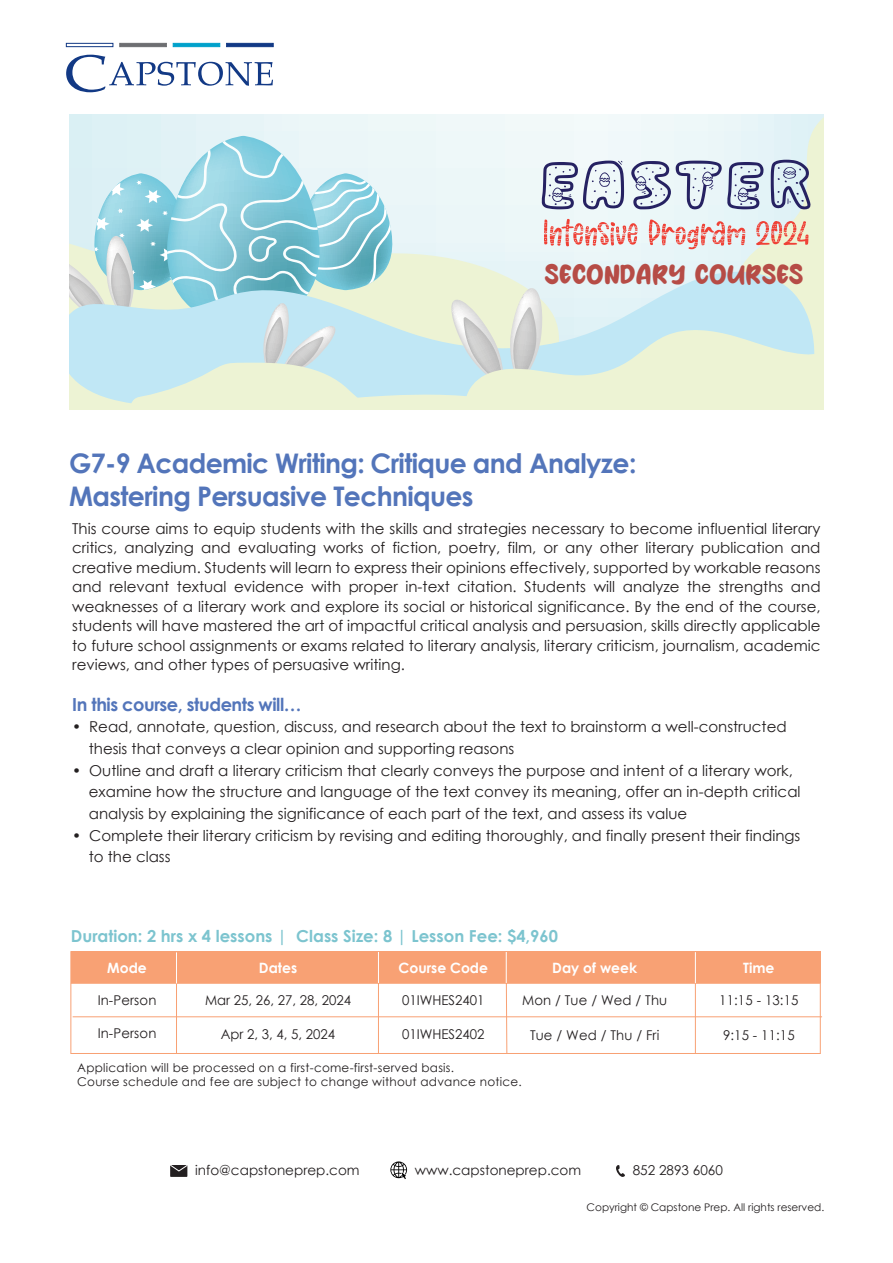
<style>
.page{position:relative;width:893px;height:1263px;background:#fff}
.page>*{position:absolute;margin:0;border:0;box-sizing:border-box;transform-origin:0 0}
.t1{font:700 27px/32.4px "Century Gothic";letter-spacing:-.025em;color:#5375ba}
.t2{font:25.5px "Coffee Extra";color:#b64c46;scale:1.05 1}
.t3{font:700 18px "Century Gothic";letter-spacing:-.025em;color:#5375ba}
.t4{font:700 16.5px "Century Gothic";color:#7cc4cf}
.t5{font:15px/19.5px "Century Gothic";color:#231f20}
.t6{font:700 14.25px "Century Gothic";color:#fff}
.t7{font:13.5px "Century Gothic";color:#231f20}
.t8{font:12px/14.4px "Century Gothic";letter-spacing:.02em;color:#231f20}
.t9{font:10.5px "Century Gothic";color:#231f20}
</style>
<div class="page">
<svg style="left:616px;top:1165px;width:9px;height:12px"></svg>
<div style="left:170px;top:1165px;width:17px;height:12px;background:#231f20"></div>
<svg style="left:170px;top:1165px;width:18px;height:7px"></svg>
<svg style="left:390px;top:1161px;width:17px;height:18px"></svg>
<div style="left:71px;top:952px;width:749px;height:31px;background:#f8a174"></div>
<div style="left:70px;top:951px;width:751px;height:103px;border:1px solid #f8a174"></div>
<hr style="left:71px;top:983px;width:749px;height:1px;background:#f8a174">
<hr style="left:378px;top:952px;width:1px;height:102px;background:#f8a174">
<hr style="left:695px;top:975px;width:1px;height:79px;background:#f8a174">
<hr style="left:73px;top:1016px;width:749px;height:1px;background:#f8a174">
<svg style="left:505px;top:974px;width:3px;height:80px"></svg>
<hr style="left:176px;top:953px;width:1px;height:101px;background:#f8a174">
<hr style="left:176px;top:952px;width:1px;height:31px;background:#fff">
<hr style="left:378px;top:952px;width:1px;height:31px;background:#fff">
<hr style="left:506px;top:952px;width:1px;height:31px;background:#fff">
<hr style="left:695px;top:952px;width:1px;height:31px;background:#fff">
<svg style="left:66px;top:43px;width:47px;height:4px"></svg>
<svg style="left:66px;top:55px;width:207px;height:37px"></svg>
<hr style="left:120px;top:43px;width:47px;height:4px;background:#6d6e71">
<div style="left:173px;top:43px;width:47px;height:4px;background:#00a1cb;border:1px solid #00a1cb"></div>
<div style="left:226px;top:43px;width:47px;height:4px;background:#123985;border:1px solid #123985"></div>
<svg style="left:69px;top:115px;width:382px;height:121px;background:#e8f5f7"></svg>
<svg style="left:393px;top:236px;width:58px;height:34px;background:#eaf3e7"></svg>
<svg style="left:393px;top:270px;width:58px;height:139px;background:#d9ede1"></svg>
<svg style="left:69px;top:136px;width:324px;height:273px;background:#b9dfe4"></svg>
<svg style="left:451px;top:115px;width:373px;height:294px;background:#dde7e3"></svg>
<h2 class="t2" style="left:544px;top:263px;width:248px">SECONDARY COURSES</h2>
<h1 class="t1" style="left:69px;top:446px;width:569px">G7-9 Academic Writing: Critique and Analyze:<br>Mastering Persuasive Techniques</h1>
<p class="t5" style="left:72px;top:518px;width:750px;text-align:justify">This course aims to equip students with the skills and strategies necessary to become influential literary critics, analyzing and evaluating works of fiction, poetry, film, or any other literary publication and creative medium. Students will learn to express their opinions effectively, supported by workable reasons and relevant textual evidence with proper in-text citation. Students will analyze the strengths and weaknesses of a literary work and explore its social or historical significance. By the end of the course, students will have mastered the art of impactful critical analysis and persuasion, skills directly applicable to future school assignments or exams related to literary analysis, literary criticism, journalism, academic reviews, and other types of persuasive writing.</p>
<p class="t3" style="left:72px;top:690px;width:231px">In this course, students will…</p>
<p class="t5" style="left:89px;top:716px;width:699px;line-height:21.8px;text-indent:-17px">• Read, annotate, question, discuss, and research about the text to brainstorm a well-constructed thesis that conveys a clear opinion and supporting reasons</p>
<p class="t5" style="left:89px;top:759px;width:713px;line-height:21.8px;text-indent:-17px">• Outline and draft a literary criticism that clearly conveys the purpose and intent of a literary work, examine how the structure and language of the text convey its meaning, offer an in-depth critical analysis by explaining the significance of each part of the text, and assess its value</p>
<p class="t5" style="left:89px;top:824px;width:713px;line-height:21.6px;text-indent:-17px">• Complete their literary criticism by revising and editing thoroughly, and finally present their findings to the class</p>
<p class="t4" style="left:71px;top:923px;width:489px">Duration: 2 hrs x 4 lessons | Class Size: 8 | Lesson Fee: $4,960</p>
<p class="t6" style="left:107px;top:957px;width:41px">Mode</p>
<p class="t7" style="left:98px;top:991px;width:60px">In-Person</p>
<p class="t7" style="left:98px;top:1024px;width:60px">In-Person</p>
<p class="t6" style="left:552px;top:957px;width:86px">Day of week</p>
<p class="t7" style="left:522px;top:991px;width:147px">Mon / Tue / Wed / Thu</p>
<p class="t7" style="left:530px;top:1025px;width:131px">Tue / Wed / Thu / Fri</p>
<p class="t6" style="left:399px;top:957px;width:91px">Course Code</p>
<p class="t7" style="left:402px;top:990px;width:84px">01IWHES2401</p>
<p class="t7" style="left:402px;top:1025px;width:84px">01IWHES2402</p>
<p class="t6" style="left:259px;top:957px;width:40px">Dates</p>
<p class="t7" style="left:205px;top:990px;width:147px">Mar 25, 26, 27, 28, 2024</p>
<p class="t7" style="left:221px;top:1025px;width:116px">Apr 2, 3, 4, 5, 2024</p>
<p class="t8" style="left:77px;top:1060px;width:446px">Application will be processed on a first-come-first-served basis.<br>Course schedule and fee are subject to change without advance notice.</p>
<p class="t6" style="left:743px;top:957px;width:33px">Time</p>
<p class="t7" style="left:719px;top:991px;width:81px">11:15 - 13:15</p>
<p class="t7" style="left:723px;top:1025px;width:73px">9:15 - 11:15</p>
<p class="t7" style="left:195px;top:1160px;width:166px">info@capstoneprep.com</p>
<p class="t7" style="left:415px;top:1160px;width:168px">www.capstoneprep.com</p>
<p class="t7" style="left:633px;top:1160px;width:92px">852 2893 6060</p>
<p class="t9" style="left:587px;top:1200px;width:239px">Copyright © Capstone Prep. All rights reserved.</p>
</div>
